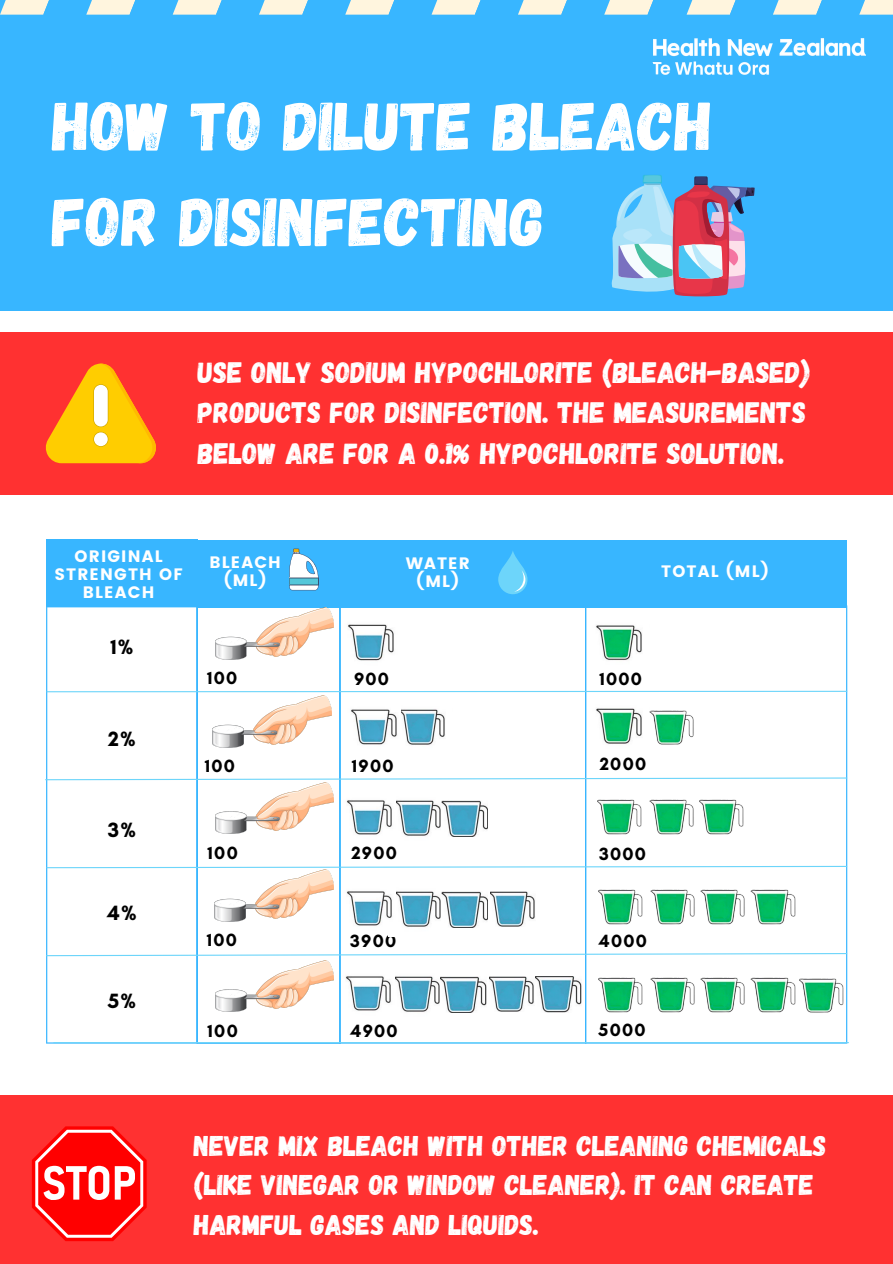
<style>
.page{position:relative;width:893px;height:1264px;background:#fff}
.page>*{position:absolute;margin:0;border:0;box-sizing:border-box;transform-origin:0 0}
.t1{font:68.55px/95.7px "Gagalin";color:#fff}
.t2{font:29.55px/40.5px "Gagalin";color:#fff}
.t3{font:28.5px/39.3px "Gagalin";color:#fff}
.t4{font:700 21px "Glacial Indifference";color:#000}
.t5{font:700 18px "Glacial Indifference";letter-spacing:.07em;color:#000}
.t6{font:16.5px/18px "Poppins";letter-spacing:.07em;color:#fff;text-align:center}
</style>
<div class="page">
<div style="left:0;top:0;width:892px;height:311px;background:#38b6ff"></div>
<svg style="left:0;top:0;width:892px;height:15px"></svg>
<svg style="left:611px;top:175px;width:143px;height:121px"></svg>
<div style="left:0;top:332px;width:892px;height:162px;background:#ff3131"></div>
<svg style="left:45px;top:363px;width:111px;height:100px"></svg>
<div style="left:46px;top:539px;width:151px;height:67px;background:#38b6ff"></div>
<svg style="left:46px;top:606px;width:150px;height:437px"></svg>
<svg style="left:586px;top:607px;width:261px;height:435px"></svg>
<svg style="left:340px;top:603px;width:246px;height:439px"></svg>
<svg style="left:196px;top:604px;width:145px;height:438px"></svg>
<hr style="left:47px;top:690px;width:799px;height:2px;background:#6dd5fa">
<svg style="left:45px;top:777px;width:802px;height:3px"></svg>
<svg style="left:46px;top:865px;width:801px;height:3px"></svg>
<svg style="left:46px;top:952px;width:801px;height:4px"></svg>
<hr style="left:54px;top:1042px;width:794px;height:1px;background:#6dd5fa">
<div style="left:198px;top:540px;width:142px;height:67px;background:#38b6ff"></div>
<div style="left:341px;top:540px;width:244px;height:67px;background:#38b6ff"></div>
<div style="left:585px;top:540px;width:262px;height:67px;background:#38b6ff"></div>
<svg style="left:289px;top:548px;width:29px;height:42px"></svg>
<svg style="left:498px;top:551px;width:29px;height:43px"></svg>
<img style="left:215px;top:607px;width:118px;height:52px">
<img style="left:388px;top:793px;width:60px;height:52px">
<img style="left:345px;top:618px;width:53px;height:47px">
<img style="left:344px;top:793px;width:51px;height:47px">
<img style="left:393px;top:702px;width:59px;height:52px">
<img style="left:347px;top:702px;width:53px;height:48px">
<img style="left:442px;top:800px;width:46px;height:36px">
<img style="left:388px;top:884px;width:60px;height:52px">
<img style="left:344px;top:884px;width:51px;height:46px">
<img style="left:442px;top:891px;width:46px;height:36px">
<img style="left:490px;top:891px;width:45px;height:35px">
<img style="left:387px;top:969px;width:60px;height:52px">
<img style="left:342px;top:969px;width:52px;height:46px">
<img style="left:440px;top:976px;width:46px;height:36px">
<img style="left:489px;top:976px;width:92px;height:36px">
<img style="left:213px;top:695px;width:118px;height:52px">
<img style="left:216px;top:782px;width:118px;height:51px">
<img style="left:215px;top:869px;width:118px;height:52px">
<img style="left:216px;top:960px;width:118px;height:51px">
<img style="left:589px;top:618px;width:60px;height:52px">
<img style="left:589px;top:701px;width:60px;height:52px">
<img style="left:649px;top:710px;width:45px;height:35px">
<img style="left:597px;top:799px;width:45px;height:35px">
<img style="left:649px;top:799px;width:45px;height:35px">
<img style="left:699px;top:799px;width:45px;height:35px">
<img style="left:598px;top:889px;width:45px;height:35px">
<img style="left:650px;top:889px;width:45px;height:35px">
<img style="left:700px;top:889px;width:45px;height:35px">
<img style="left:750px;top:889px;width:45px;height:35px">
<img style="left:598px;top:977px;width:45px;height:35px">
<img style="left:650px;top:977px;width:45px;height:35px">
<img style="left:700px;top:977px;width:45px;height:35px">
<img style="left:750px;top:977px;width:45px;height:35px">
<div style="left:0;top:1095px;width:892px;height:168px;background:#ff3131"></div>
<svg style="left:32px;top:1126px;width:115px;height:115px"></svg>
<img style="left:799px;top:978px;width:45px;height:35px">
<img style="left:652px;top:39px;width:213px;height:36px">
<p class="t1" style="left:52px;top:75px;width:662px">HOW TO DILUTE BLEACH<br>FOR DISINFECTING</p>
<p class="t2" style="left:198px;top:350px;width:614px">USE ONLY SODIUM HYPOCHLORITE (BLEACH-BASED)<br>PRODUCTS FOR DISINFECTION. THE MEASUREMENTS<br>BELOW ARE FOR A 0.1% HYPOCHLORITE SOLUTION.</p>
<p class="t6" style="left:54px;top:547px;width:130px">ORIGINAL<br>STRENGTH OF<br>BLEACH</p>
<p class="t6" style="left:661px;top:562px;width:109px">TOTAL (ML)</p>
<p class="t6" style="left:209px;top:553px;width:73px">BLEACH (ML)</p>
<p class="t6" style="left:405px;top:554px;width:66px">WATER (ML)</p>
<p class="t4" style="left:110px;top:634px;width:24px">1%</p>
<h1 class="t4" style="left:108px;top:725px;width:29px">2%</h1>
<p class="t4" style="left:108px;top:816px;width:29px">3%</p>
<p class="t4" style="left:107px;top:900px;width:31px">4%</p>
<h2 class="t4" style="left:108px;top:987px;width:29px">5%</h2>
<p class="t5" style="left:207px;top:667px;width:32px">100</p>
<p class="t5" style="left:354px;top:668px;width:36px">900</p>
<p class="t5" style="left:599px;top:668px;width:44px">1000</p>
<p class="t5" style="left:205px;top:754px;width:32px">100</p>
<p class="t5" style="left:352px;top:754px;width:43px">1900</p>
<p class="t5" style="left:599px;top:752px;width:48px">2000</p>
<p class="t5" style="left:208px;top:841px;width:32px">100</p>
<p class="t5" style="left:351px;top:842px;width:47px">2900</p>
<p class="t5" style="left:599px;top:843px;width:48px">3000</p>
<p class="t5" style="left:207px;top:928px;width:32px">100</p>
<p class="t5" style="left:350px;top:930px;width:47px">3900</p>
<p class="t5" style="left:599px;top:930px;width:50px">4000</p>
<p class="t5" style="left:208px;top:1019px;width:32px">100</p>
<p class="t5" style="left:350px;top:1019px;width:49px">4900</p>
<p class="t5" style="left:598px;top:1018px;width:48px">5000</p>
<p class="t3" style="left:194px;top:1124px;width:634px">NEVER MIX BLEACH WITH OTHER CLEANING CHEMICALS (LIKE VINEGAR OR WINDOW CLEANER). IT CAN CREATE<br>HARMFUL GASES AND LIQUIDS.</p>
</div>
